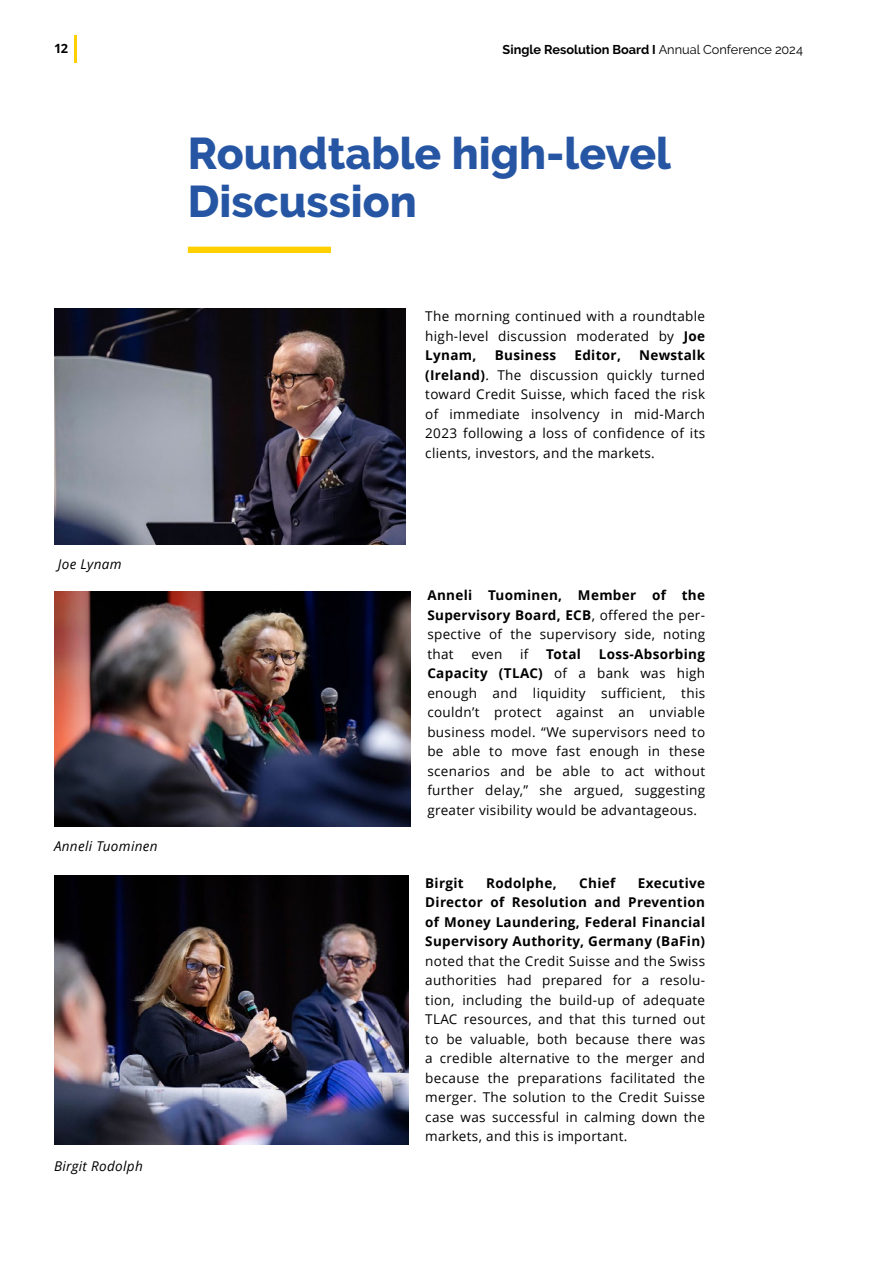
<style>
.page{position:relative;width:893px;height:1263px;background:#fff}
.page>*{position:absolute;margin:0;border:0;box-sizing:border-box;transform-origin:0 0}
.Title_abb{font:800 44.25px/47.7px "Raleway";color:#2656a3}
.Body_text{font:13.5px/19.5px "Open Sans";letter-spacing:.025em;color:#000;text-align:justify}
.Body_text-2{font:700 13.5px "Open Sans";letter-spacing:.025em;color:#000}
.Body_text-3{font:italic 13.5px "Open Sans";letter-spacing:.025em;color:#000}
.t1{font:700 12.75px "Raleway";color:#000}
.t2{font:700 12.75px "Open Sans";color:#000}
.s1{font-weight:400}
.s2{font-weight:700}
</style>
<div class="page">
<hr style="left:75px;top:35px;width:2px;height:28px;background:#ffcf00">
<div style="left:188px;top:247px;width:143px;height:6px;background:#ffcf00"></div>
<img style="left:54px;top:309px;width:352px;height:235px">
<img style="left:54px;top:591px;width:356px;height:236px">
<img style="left:54px;top:875px;width:354px;height:270px">
<p class="t2" style="left:54px;top:40px;width:16px">12</p>
<p class="t1" style="left:503px;top:42px;width:302px">Single Resolution Board I <span class="s1">Annual Conference 2024</span></p>
<p class="Title_abb" style="left:188px;top:130px;width:485px">Roundtable high-level<br>Discussion</p>
<p class="Body_text-3" style="left:58px;top:555px;width:65px">Joe Lynam</p>
<p class="Body_text-3" style="left:54px;top:837px;width:105px">Anneli Tuominen</p>
<p class="Body_text-3" style="left:54px;top:1156px;width:90px">Birgit Rodolph</p>
<p class="Body_text" style="left:425px;top:306px;width:281px">The morning continued with a roundtable high-level discussion moderated by <span class="s2">Joe Lynam,</span></p>
<p class="Body_text" style="left:425px;top:345px;width:281px;text-indent:214px"><span class="s2">Newstalk (Ireland)</span>. The discussion quickly turned toward Credit Suisse, which faced the risk of immediate insolvency in mid-March 2023 following a loss of confidence of its clients, investors, and the markets.</p>
<p class="Body_text-2" style="left:495px;top:346px;width:63px">Business</p>
<p class="Body_text-2" style="left:574px;top:346px;width:48px">Editor,</p>
<p class="Body_text" style="left:427px;top:585px;width:279px"><span class="s2">Anneli Tuominen, Member of the Supervisory Board, ECB</span>, offered the per&shy;spective of the supervisory side, noting that</p>
<p class="Body_text" style="left:471px;top:644px;width:32px">even</p>
<p class="Body_text" style="left:520px;top:644px;width:10px">if</p>
<p class="Body_text-2" style="left:546px;top:644px;width:36px">Total</p>
<p class="Body_text" style="left:427px;top:644px;width:279px;text-indent:171px"><span class="s2">Loss-Absorbing Capacity (TLAC)</span> of a bank was high enough and liquidity sufficient, this couldn’t protect against an unviable business model. “We supervisors need to be able to move fast enough in these scenarios and be able to act without further delay,” she argued, suggesting greater visibility would be advantageous.</p>
<p class="Body_text-2" style="left:425px;top:873px;width:40px">Birgit</p>
<p class="Body_text-2" style="left:486px;top:873px;width:72px">Rodolphe,</p>
<p class="Body_text-2" style="left:579px;top:873px;width:38px">Chief</p>
<p class="Body_text" style="left:425px;top:873px;width:281px;text-indent:213px"><span class="s2">Executive Director of Resolution and Prevention of Money Laundering, Federal Financial Supervisory Authority, Germany (BaFin) </span>noted that the Credit Suisse and the Swiss authorities had prepared for a resolu&shy;tion, including the build-up of adequate TLAC resources, and that this turned out to be valuable , both because there was a credible alternative to the merger and because the preparations facilitated the merger. The solution to the Credit Suisse case was successful in calming down the markets, and this is important.</p>
</div>
